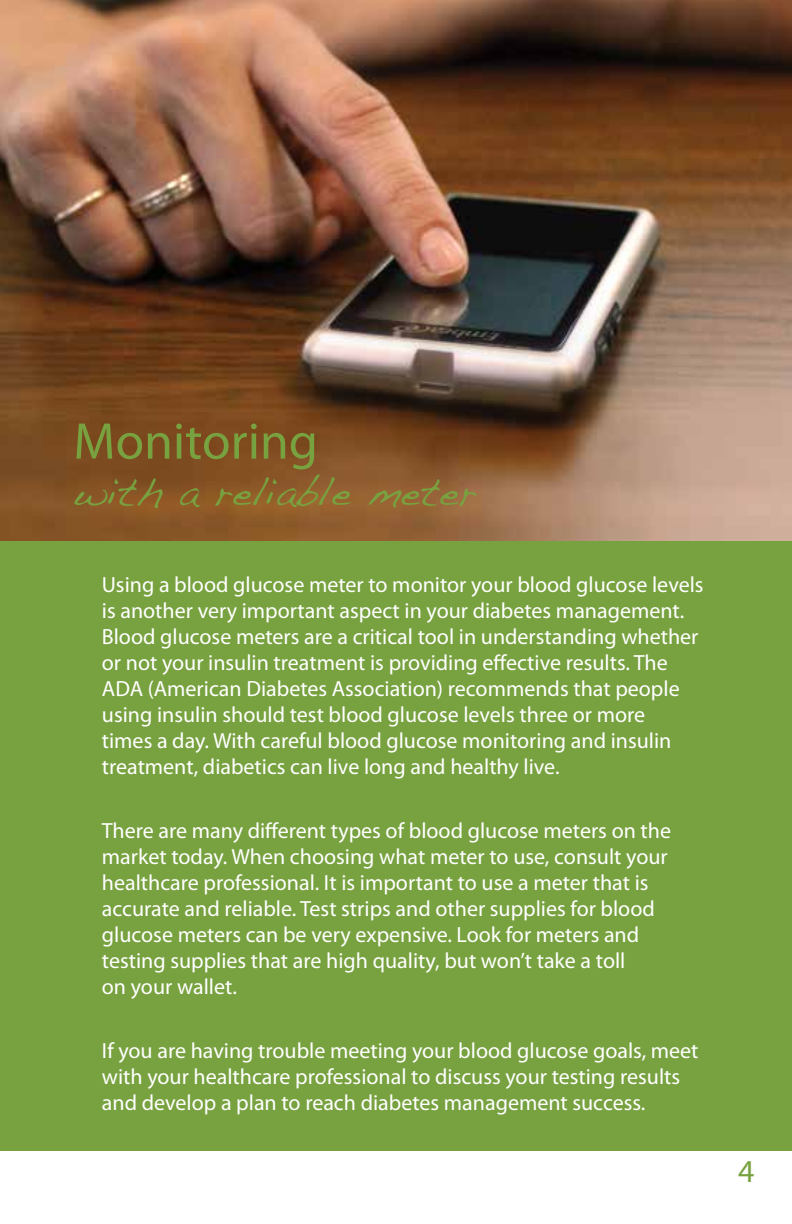
<style>
.page{position:relative;width:792px;height:1224px;background:#fff}
.page>*{position:absolute;margin:0;border:0;box-sizing:border-box;transform-origin:0 0}
.t1{font:52px "Myriad Pro";color:#78a240}
.t2{font:40px "Handwriting Dakota";color:#78a240}
.t3{font:32px "Myriad Pro";color:#78a240}
.t4{font:22px/26px "Myriad Pro";color:#fff}
</style>
<div class="page">
<div style="left:0;top:0;width:792px;height:1151px;background:#78a240"></div>
<img style="left:0;top:0;width:792px;height:540px">
<h1 class="t1" style="left:73px;top:413px;width:246px">Monitoring</h1>
<h2 class="t2" style="left:73px;top:467px;width:405px">with a reliable meter</h2>
<p class="t4" style="left:102px;top:572px;width:603px">Using a blood glucose meter to monitor your blood glucose levels is another very important aspect in your diabetes management.<br>Blood glucose meters are a critical tool in understanding whether or not your insulin treatment is providing effective results. The ADA (American Diabetes Association) recommends that people using insulin should test blood glucose levels three or more<br>times a day. With careful blood glucose monitoring and insulin treatment, diabetics can live long and healthy live.</p>
<p class="t4" style="left:102px;top:818px;width:571px">There are many different types of blood glucose meters on the market today. When choosing what meter to use, consult your healthcare professional. It is important to use a meter that is accurate and reliable. Test strips and other supplies for blood glucose meters can be very expensive. Look for meters and testing supplies that are high quality, but won’t take a toll<br>on your wallet.</p>
<p class="t4" style="left:102px;top:1038px;width:598px">If you are having trouble meeting your blood glucose goals, meet with your healthcare professional to discuss your testing results and develop a plan to reach diabetes management success.</p>
<h3 class="t3" style="left:738px;top:1154px;width:18px">4</h3>
</div>
